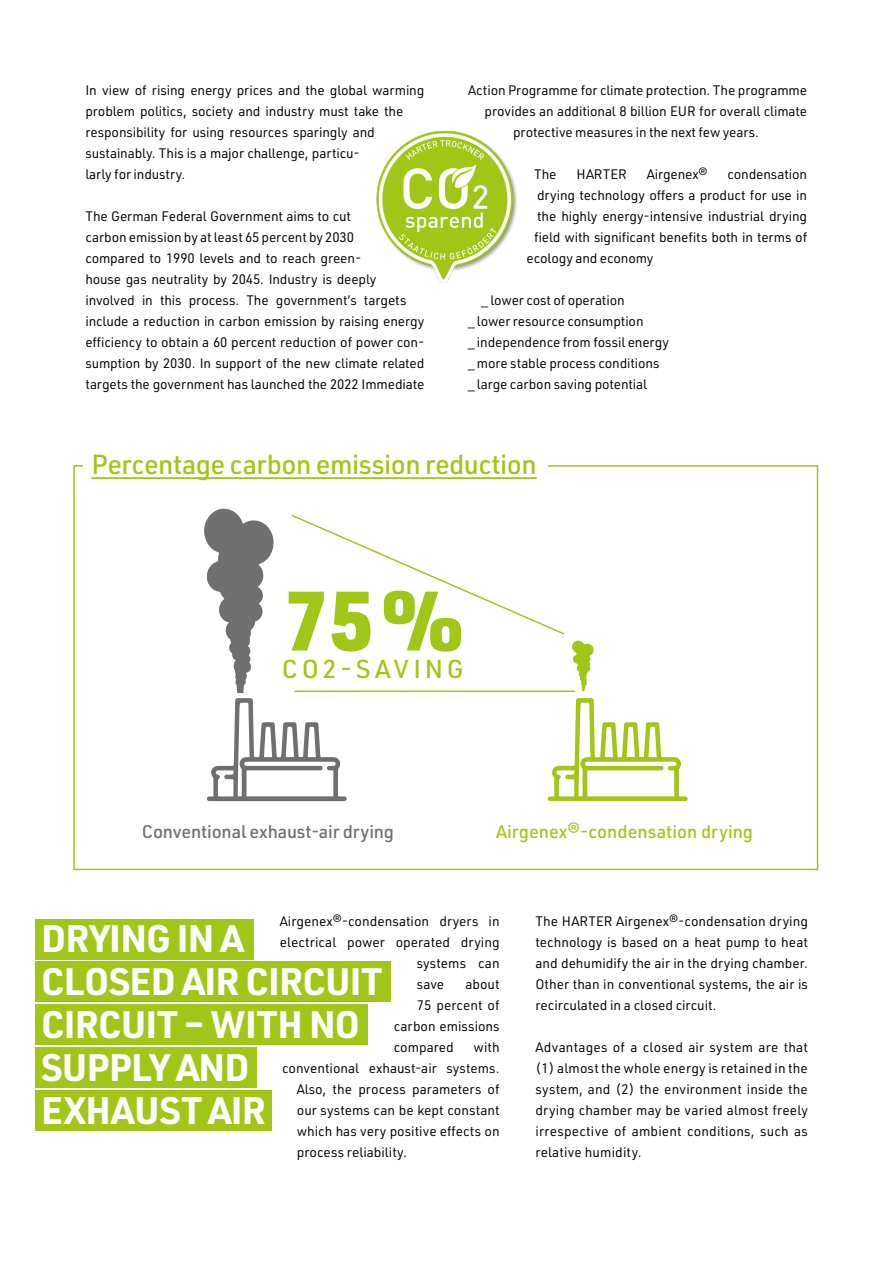
<style>
.page{position:relative;width:893px;height:1263px;background:#fff}
.page>*{position:absolute;margin:0;border:0;box-sizing:border-box;transform-origin:0 0}
.t1{font:900 82.5px "URWDIN";color:#a2c617}
.t2{font:700 37.5px/42.9px "URWDIN";letter-spacing:-.02em;color:#fff}
.t3{font:500 27px "URWDIN";letter-spacing:-.02em;color:#a2c617}
.t4{font:500 25.5px "URWDIN";letter-spacing:.15em;color:#a2c617}
.t5{font:500 18px "URWDIN";letter-spacing:-.01em;color:#706f6f}
.t6{font:500 18px "URWDIN";color:#a2c617}
.t7{font:13.5px/21px "URWDIN";letter-spacing:-.01em;color:#000}
</style>
<div class="page">
<img style="left:376px;top:130px;width:141px;height:152px">
<hr style="left:91px;top:477px;width:446px;height:2px;background:#a2c617">
<svg style="left:204px;top:508px;width:484px;height:293px"></svg>
<hr style="left:294px;top:690px;width:281px;height:2px;background:#a2c617">
<div style="left:35px;top:918px;width:219px;height:41px;background:#a2c617"></div>
<div style="left:35px;top:961px;width:356px;height:41px;background:#a2c617"></div>
<div style="left:35px;top:1004px;width:333px;height:41px;background:#a2c617"></div>
<div style="left:35px;top:1047px;width:221px;height:41px;background:#a2c617"></div>
<div style="left:35px;top:1090px;width:236px;height:41px;background:#a2c617"></div>
<p class="t7" style="left:85px;top:79px;width:340px">In view of rising energy prices and the global warming problem politics, society and industry must take the responsibility for using resources sparingly and sustainably. This is a major challenge, particu-<br>larly for industry.</p>
<p class="t7" style="left:85px;top:205px;width:341px">The German Federal Government aims to cut<br>carbon emission by at least 65 percent by 2030<br>compared to 1990 levels and to reach green-<br>house gas neutrality by 2045. Industry is deeply involved in this process. The government’s targets include a reduction in carbon emission by raising energy efficiency to obtain a 60 percent reduction of power con&shy;sumption by 2030. In support of the new climate related targets the government has launched the 2022 Immediate</p>
<p class="t7" style="left:468px;top:79px;width:341px">Action Programme for climate protection. The programme</p>
<p class="t7" style="left:485px;top:100px;width:324px">provides an additional 8 billion EUR for overall climate</p>
<p class="t7" style="left:513px;top:121px;width:247px">protective measures in the next few years.</p>
<p class="t7" style="left:534px;top:163px;width:24px">The</p>
<p class="t7" style="left:576px;top:163px;width:52px">HARTER</p>
<p class="t7" style="left:647px;top:163px;width:62px">Airgenex®</p>
<p class="t7" style="left:727px;top:163px;width:81px">condensation</p>
<p class="t7" style="left:537px;top:184px;width:272px">drying technology offers a product for use in</p>
<p class="t7" style="left:537px;top:205px;width:271px">the highly energy-intensive industrial drying</p>
<p class="t7" style="left:534px;top:226px;width:275px">field with significant benefits both in terms of</p>
<p class="t7" style="left:527px;top:247px;width:128px">ecology and economy</p>
<p class="t7" style="left:468px;top:289px;width:202px;text-indent:14px">_ lower cost of operation<br>_ lower resource consumption<br>_ independence from fossil energy _ more stable process conditions _ large carbon saving potential</p>
<h3 class="t3" style="left:91px;top:447px;width:447px">Percentage carbon emission reduction</h3>
<h1 class="t1" style="left:285px;top:563px;width:180px">75%</h1>
<h3 class="t4" style="left:282px;top:652px;width:184px">CO2-SAVING</h3>
<h3 class="t5" style="left:142px;top:819px;width:254px">Conventional exhaust-air drying</h3>
<h3 class="t6" style="left:496px;top:819px;width:259px">Airgenex®-condensation drying</h3>
<p class="t7" style="left:280px;top:910px;width:221px">Airgenex®-condensation dryers in</p>
<p class="t7" style="left:280px;top:931px;width:221px">electrical power operated drying</p>
<p class="t7" style="left:417px;top:952px;width:84px">systems can</p>
<p class="t7" style="left:417px;top:973px;width:29px">save</p>
<p class="t7" style="left:465px;top:973px;width:36px">about</p>
<p class="t7" style="left:417px;top:994px;width:84px">75 percent of</p>
<p class="t7" style="left:394px;top:1015px;width:107px">carbon emissions</p>
<p class="t7" style="left:394px;top:1036px;width:62px">compared</p>
<p class="t7" style="left:473px;top:1036px;width:28px">with</p>
<p class="t7" style="left:282px;top:1057px;width:219px">conventional exhaust-air systems.</p>
<p class="t7" style="left:297px;top:1078px;width:204px">Also, the process parameters of</p>
<p class="t7" style="left:297px;top:1099px;width:204px">our systems can be kept constant</p>
<p class="t7" style="left:297px;top:1120px;width:204px">which has very positive effects on</p>
<p class="t7" style="left:297px;top:1141px;width:112px">process reliability.</p>
<h2 class="t2" style="left:41px;top:916px;width:343px">DRYING IN A<br>CLOSED AIR CIRCUIT<br>CIRCUIT – WITH NO<br>SUPPLY AND<br>EXHAUST AIR</h2>
<p class="t7" style="left:535px;top:910px;width:274px;text-align:justify">The HARTER Airgenex®-condensation drying technology is based on a heat pump to heat and dehumidify the air in the drying chamber.<br>Other than in conventional systems, the air is recirculated in a closed circuit.</p>
<p class="t7" style="left:535px;top:1036px;width:274px;text-align:justify">Advantages of a closed air system are that (1) almost the whole energy is retained in the system, and (2) the environment inside the drying chamber may be varied almost freely irrespective of ambient conditions, such as relative humidity.</p>
</div>
